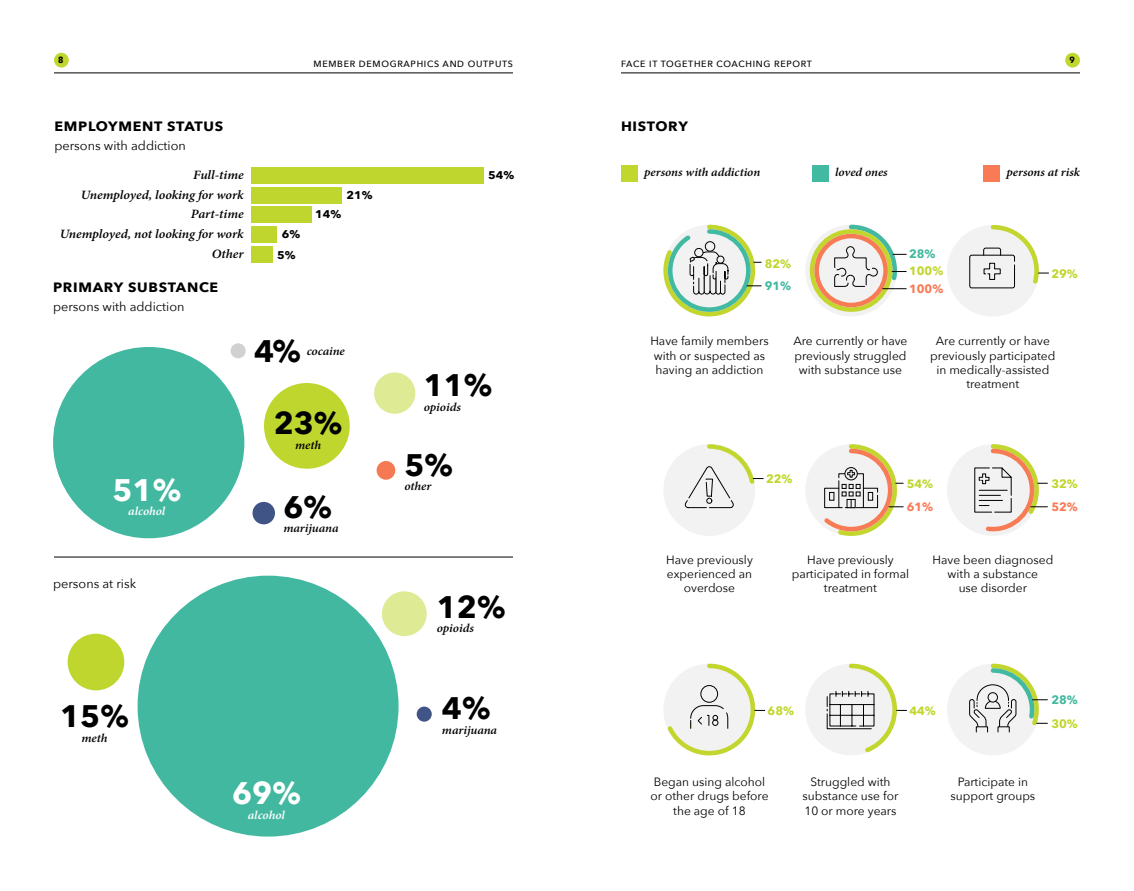
<style>
.page{position:relative;width:1134px;height:891px;background:#fff}
.page>*{position:absolute;margin:0;border:0;box-sizing:border-box;transform-origin:0 0}
.t1{font:700 31.05px "Avenir Next";color:#000}
.t2{font:700 31.05px "Avenir Next";color:#fff}
.t3{font:700 13.5px "Avenir Next";letter-spacing:.05em;color:#000;scale:1.06 1}
.t4{font:italic 600 12.75px/20px "Minion Pro";letter-spacing:-.005em;color:#000;text-align:right;scale:1.06 1}
.t5{font:12.75px "Avenir Next";color:#000}
.t6{font:italic 600 12.15px "Minion Pro";letter-spacing:-.005em;color:#000;scale:1.06 1}
.t7{font:italic 600 12.15px "Minion Pro";letter-spacing:-.005em;color:#fff;scale:1.06 1}
.t8{font:12px/14.4px "Avenir Next";color:#000;text-align:center}
.t9{font:italic 600 12px "Minion Pro";color:#000;scale:1.06 1}
.t10{font:700 12px "Avenir Next";color:#c1d72d}
.t11{font:700 12px "Avenir Next";color:#f87b55}
.t12{font:700 12px "Avenir Next";color:#42baa1}
.t13{font:700 12px "Avenir Next";color:#42b9a1}
.t14{font:700 11.1px/21.1px "Avenir Next";color:#000;text-align:center;scale:1.06 1}
.t15{font:500 9px "Avenir Next";letter-spacing:.075em;color:#000}
.t16{font:900 9px "Avenir";color:#000}
.s1{font-family:"Avenir Next";font-weight:700;font-style:normal;font-size:31.05px}
</style>
<div class="page">
<div style="left:54px;top:53px;width:15px;height:15px;background:#c1d72f;border-radius:50%"></div>
<div style="left:138px;top:576px;width:261px;height:261px;background:#42b8a1;border-radius:50%"></div>
<div style="left:68px;top:634px;width:56px;height:56px;background:#bfd62e;border-radius:50%"></div>
<div style="left:382px;top:591px;width:45px;height:45px;background:#deeb94;border-radius:50%"></div>
<div style="left:417px;top:707px;width:15px;height:15px;background:#405485;border-radius:50%"></div>
<div style="left:53px;top:347px;width:191px;height:191px;background:#42b8a1;border-radius:50%"></div>
<div style="left:264px;top:383px;width:86px;height:86px;background:#bfd62e;border-radius:50%"></div>
<div style="left:374px;top:372px;width:41px;height:42px;background:#deeb94;border-radius:50%"></div>
<div style="left:253px;top:502px;width:22px;height:22px;background:#405485;border-radius:50%"></div>
<div style="left:377px;top:461px;width:18px;height:19px;background:#f57a54;border-radius:50%"></div>
<div style="left:231px;top:343px;width:15px;height:15px;background:#d1d1d4;border-radius:50%"></div>
<div style="left:621px;top:165px;width:17px;height:17px;background:#c1d72d"></div>
<div style="left:812px;top:165px;width:16px;height:17px;background:#42baa1"></div>
<div style="left:983px;top:165px;width:17px;height:17px;background:#f87b55"></div>
<hr style="left:54px;top:557px;width:459px;height:1px;background:#000">
<div style="left:251px;top:167px;width:233px;height:17px;background:#bfd62e"></div>
<div style="left:251px;top:187px;width:91px;height:16px;background:#bfd62e"></div>
<div style="left:251px;top:207px;width:60px;height:16px;background:#bfd62e"></div>
<div style="left:251px;top:227px;width:26px;height:16px;background:#bfd62e"></div>
<div style="left:251px;top:246px;width:22px;height:17px;background:#bfd62e"></div>
<svg style="left:663px;top:225px;width:98px;height:92px"></svg>
<svg style="left:806px;top:444px;width:98px;height:92px"></svg>
<svg style="left:948px;top:444px;width:100px;height:91px"></svg>
<svg style="left:948px;top:663px;width:100px;height:92px"></svg>
<svg style="left:806px;top:225px;width:101px;height:91px"></svg>
<svg style="left:664px;top:663px;width:101px;height:92px"></svg>
<svg style="left:806px;top:663px;width:101px;height:92px"></svg>
<svg style="left:664px;top:444px;width:100px;height:91px"></svg>
<svg style="left:948px;top:225px;width:101px;height:91px"></svg>
<hr style="left:621px;top:73px;width:459px;height:1px;background:#000">
<hr style="left:54px;top:73px;width:459px;height:1px;background:#000">
<div style="left:1065px;top:53px;width:15px;height:15px;background:#c1d72d;border-radius:50%"></div>
<p class="t16" style="left:58px;top:52px;width:7px">8</p>
<p class="t15" style="left:314px;top:57px;width:201px">MEMBER DEMOGRAPHICS AND OUTPUTS</p>
<p class="t15" style="left:621px;top:56px;width:192px">FACE IT TOGETHER COACHING REPORT</p>
<p class="t3" style="left:54px;top:115px;width:161px">EMPLOYMENT STATUS</p>
<p class="t3" style="left:621px;top:115px;width:65px">HISTORY</p>
<p class="t5" style="left:54px;top:135px;width:133px">persons with addiction</p>
<p class="t16" style="left:1069px;top:52px;width:7px">9</p>
<p class="t4" style="left:60px;top:164px;width:175px">Full-time<br>Unemployed, looking for work<br>Part-time<br>Unemployed, not looking for work<br>Other</p>
<p class="t14" style="left:488px;top:164px;width:26px">54%</p>
<p class="t14" style="left:346px;top:184px;width:26px">21%</p>
<p class="t14" style="left:315px;top:204px;width:26px">14%</p>
<p class="t14" style="left:277px;top:224px;width:23px">6%<br>5%</p>
<p class="t3" style="left:53px;top:275px;width:157px">PRIMARY SUBSTANCE</p>
<p class="t5" style="left:53px;top:296px;width:133px">persons with addiction</p>
<h1 class="t2" style="left:113px;top:463px;width:70px">51%</h1>
<p class="t7" style="left:128px;top:503px;width:36px">alcohol</p>
<p class="t5" style="left:53px;top:573px;width:85px">persons at risk</p>
<p class="t6" style="left:254px;top:342px;width:87px"><span class="s1">4%</span> cocaine</p>
<h1 class="t1" style="left:274px;top:397px;width:70px">23%</h1>
<p class="t6" style="left:295px;top:436px;width:26px">meth</p>
<h1 class="t1" style="left:284px;top:480px;width:50px">6%</h1>
<p class="t6" style="left:284px;top:520px;width:54px">marijuana</p>
<h1 class="t1" style="left:60px;top:690px;width:70px">15%</h1>
<p class="t6" style="left:81px;top:730px;width:26px">meth</p>
<h1 class="t2" style="left:232px;top:767px;width:70px">69%</h1>
<p class="t7" style="left:248px;top:806px;width:36px">alcohol</p>
<h1 class="t1" style="left:424px;top:359px;width:70px">11%</h1>
<p class="t6" style="left:424px;top:398px;width:37px">opioids</p>
<h1 class="t1" style="left:404px;top:438px;width:50px">5%</h1>
<p class="t6" style="left:404px;top:478px;width:27px">other</p>
<h1 class="t1" style="left:437px;top:580px;width:70px">12%</h1>
<p class="t6" style="left:437px;top:620px;width:37px">opioids</p>
<h1 class="t1" style="left:442px;top:681px;width:50px">4%</h1>
<p class="t6" style="left:442px;top:721px;width:54px">marijuana</p>
<p class="t9" style="left:644px;top:164px;width:111px">persons with addiction</p>
<p class="t9" style="left:835px;top:164px;width:51px">loved ones</p>
<p class="t9" style="left:1006px;top:164px;width:71px">persons at risk</p>
<p class="t10" style="left:765px;top:254px;width:28px">82%</p>
<p class="t12" style="left:765px;top:276px;width:28px">91%</p>
<p class="t12" style="left:909px;top:243px;width:28px">28%</p>
<p class="t10" style="left:909px;top:261px;width:36px">100%</p>
<p class="t11" style="left:909px;top:278px;width:36px">100%</p>
<p class="t10" style="left:1051px;top:263px;width:28px">29%</p>
<p class="t8" style="left:650px;top:333px;width:120px;text-align:left">Have family members with or suspected as having an addiction</p>
<p class="t8" style="left:793px;top:333px;width:116px">Are currently or have previously struggled with substance use</p>
<p class="t8" style="left:930px;top:333px;width:127px">Are currently or have previously participated in medically-assisted treatment</p>
<p class="t10" style="left:766px;top:468px;width:28px">22%</p>
<p class="t10" style="left:907px;top:473px;width:28px">54%</p>
<p class="t10" style="left:1051px;top:473px;width:28px">32%</p>
<p class="t11" style="left:907px;top:497px;width:28px">61%</p>
<p class="t11" style="left:1051px;top:497px;width:28px">52%</p>
<p class="t8" style="left:666px;top:552px;width:88px">Have previously experienced an overdose</p>
<p class="t8" style="left:792px;top:552px;width:119px">Have previously participated in formal treatment</p>
<p class="t8" style="left:932px;top:552px;width:122px">Have been diagnosed with a substance<br>use disorder</p>
<p class="t10" style="left:768px;top:700px;width:28px">68%</p>
<p class="t10" style="left:909px;top:700px;width:28px">44%</p>
<p class="t13" style="left:1051px;top:690px;width:28px">28%</p>
<p class="t10" style="left:1051px;top:713px;width:28px">30%</p>
<p class="t8" style="left:650px;top:774px;width:120px">Began using alcohol or other drugs before the age of 18</p>
<p class="t8" style="left:803px;top:774px;width:97px">Struggled with substance use for<br>10 or more years</p>
<p class="t8" style="left:950px;top:774px;width:86px">Participate in support groups</p>
</div>
